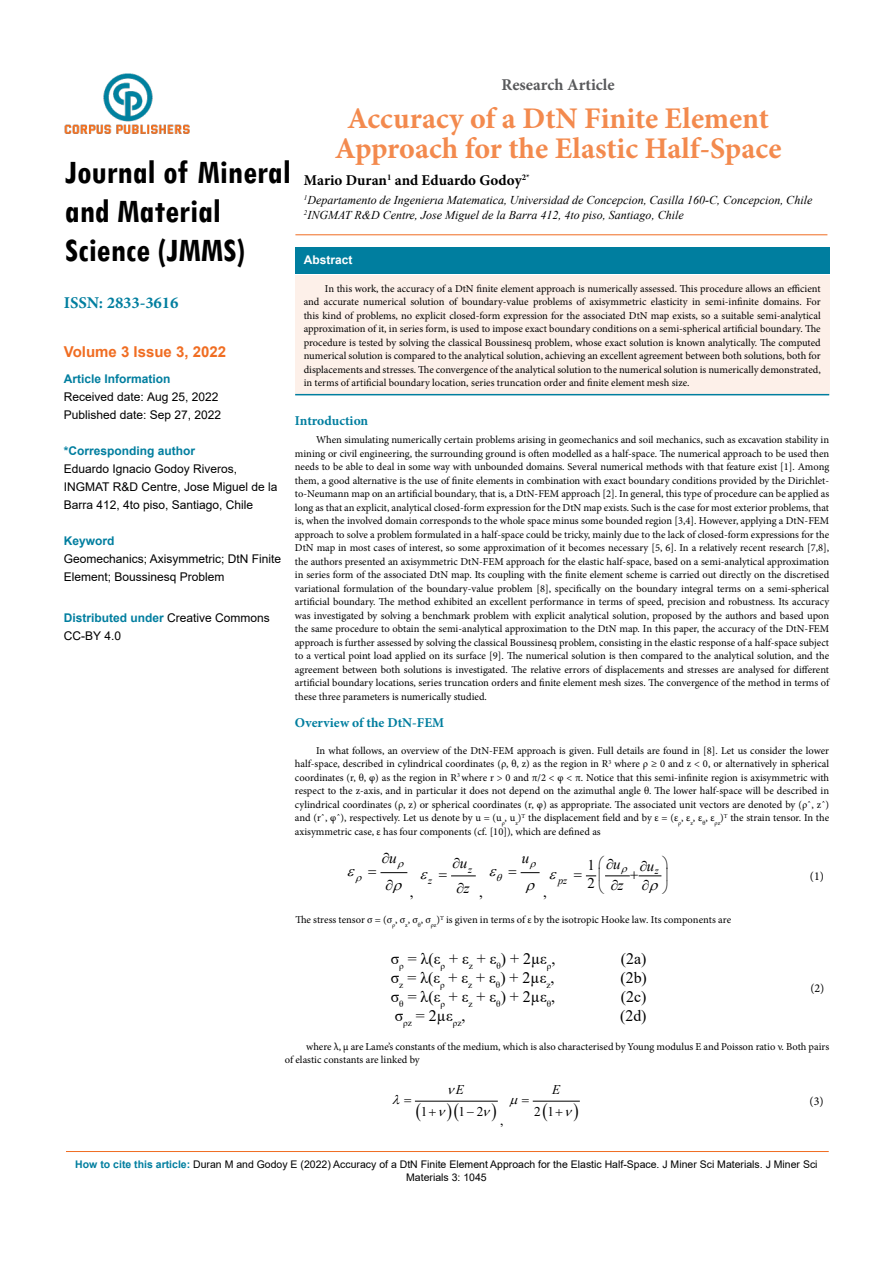
<style>
.page{position:relative;width:893px;height:1263px;background:#fff}
.page>*{position:absolute;margin:0;border:0;box-sizing:border-box;transform-origin:0 0}
.t1{font:700 condensed 34.65px/39.2px "Tw Cen";color:#000}
.t2{font:700 30px/30px "Minion Pro";color:#f38a4e;text-align:center}
.t3{font:700 16.5px "Minion Pro";color:#58595b}
.t4{font:700 16.5px "Minion Pro";color:#007e9f}
.t5{font:15.9px "Times New Roman";color:#000}
.t6{font:700 15px "Minion Pro";color:#000}
.t7{font:700 15px "Arial";color:#f06d22}
.t8{font:15px "Times New Roman";color:#000}
.t9{font:italic 15px "Times New Roman";color:#000}
.t10{font:italic 14.85px/24.6px "Times New Roman";color:#000;text-align:right}
.t11{font:14.85px/18.6px "Times New Roman";color:#000}
.t12{font:700 13.5px "Minion Pro";color:#007e9f}
.t13{font:13.35px "Times New Roman";color:#000}
.t14{font:italic 13.35px "Times New Roman";color:#000}
.t15{font:12px/18px "Arial";color:#000}
.t16{font:italic 12px/15px "Times New Roman";color:#000}
.t17{font:700 12px "Arial";color:#007e9f}
.t18{font:12px "Minion Pro";color:#000}
.t19{font:700 12px "Arial";color:#fff}
.t20{font:10.5px/13.5px "Minion Pro";color:#000;text-align:justify}
.t21{font:10.5px/12.6px "Arial";color:#000;text-align:center}
.t22{font:italic 10.35px "Times New Roman";color:#000}
.s1{font-weight:700;color:#007e9f}
</style>
<div class="page">
<hr style="left:66px;top:1151px;width:763px;height:1px;background:#f06d22">
<img style="left:65px;top:73px;width:125px;height:61px">
<hr style="left:295px;top:234px;width:532px;height:1px;background:#f06d22">
<div style="left:295px;top:247px;width:534px;height:26px;background:#007e9f"></div>
<div style="left:295px;top:275px;width:534px;height:120px;background:#fdf0e9"></div>
<hr style="left:295px;top:394px;width:534px;height:1px;background:#007e9f">
<hr style="left:415px;top:1101px;width:82px;height:1px;background:#000">
<hr style="left:533px;top:1101px;width:46px;height:1px;background:#000">
<svg style="left:451px;top:875px;width:24px;height:2px"></svg>
<svg style="left:520px;top:872px;width:19px;height:2px"></svg>
<svg style="left:380px;top:872px;width:27px;height:2px"></svg>
<svg style="left:585px;top:875px;width:77px;height:2px"></svg>
<h3 class="t3" style="left:502px;top:73px;width:115px">Research Article</h3>
<h2 class="t2" style="left:335px;top:103px;width:448px">Accuracy of a DtN Finite Element<br>Approach for the Elastic Half-Space</h2>
<h3 class="t6" style="left:304px;top:169px;width:227px">Mario Duran<sup>1</sup> and Eduardo Godoy<sup>2*</sup></h3>
<p class="t16" style="left:304px;top:192px;width:510px"><sup>1</sup>Departamento de Ingenierıa Matematica, Universidad de Concepcion, Casilla 160-C, Concepcion, Chile<br><sup>2</sup>INGMAT R&amp;D Centre, Jose Miguel de la Barra 412, 4to piso, Santiago, Chile</p>
<p class="t19" style="left:304px;top:251px;width:50px">Abstract</p>
<p class="t20" style="left:304px;top:282px;width:519px;text-indent:21px">In this work, the accuracy of a DtN finite element approach is numerically assessed. This procedure allows an efficient and accurate numerical solution of boundary-value problems of axisymmetric elasticity in semi-infinite domains. For this kind of problems, no explicit closed-form expression for the associated DtN map exists, so a suitable semi-analytical approximation of it, in series form, is used to impose exact boundary conditions on a semi-spherical artificial boundary. The procedure is tested by solving the classical Boussinesq problem, whose exact solution is known analytically. The computed numerical solution is compared to the analytical solution, achieving an excellent agreement between both solutions, both for displacements and stresses. The convergence of the analytical solution to the numerical solution is numerically demonstrated, in terms of artificial boundary location, series truncation order and finite element mesh size.</p>
<h1 class="t1" style="left:65px;top:152px;width:227px">Journal of Mineral and Material<br>Science (JMMS)</h1>
<h3 class="t4" style="left:64px;top:291px;width:116px">ISSN: 2833-3616</h3>
<h3 class="t7" style="left:64px;top:341px;width:164px">Volume 3 Issue 3, 2022</h3>
<p class="t17" style="left:64px;top:371px;width:108px">Article Information</p>
<p class="t15" style="left:64px;top:388px;width:159px">Received date: Aug 25, 2022<br>Published date: Sep 27, 2022</p>
<p class="t17" style="left:64px;top:443px;width:133px">*Corresponding author</p>
<p class="t15" style="left:64px;top:460px;width:215px">Eduardo Ignacio Godoy Riveros,<br>INGMAT R&amp;D Centre, Jose Miguel de la<br>Barra 412, 4to piso, Santiago, Chile</p>
<p class="t17" style="left:64px;top:533px;width:52px">Keyword</p>
<p class="t15" style="left:64px;top:550px;width:219px">Geomechanics; Axisymmetric; DtN Finite<br>Element; Boussinesq Problem</p>
<p class="t15" style="left:64px;top:608px;width:208px"><span class="s1">Distributed under</span> Creative Commons<br>CC-BY 4.0</p>
<p class="t12" style="left:295px;top:411px;width:75px">Introduction</p>
<p class="t20" style="left:295px;top:433px;width:536px;text-indent:21px">When simulating numerically certain problems arising in geomechanics and soil mechanics, such as excavation stability in mining or civil engineering, the surrounding ground is often modelled as a half-space. The numerical approach to be used then needs to be able to deal in some way with unbounded domains. Several numerical methods with that feature exist [1]. Among them, a good alternative is the use of finite elements in combination with exact boundary conditions provided by the Dirichlet&shy;to-Neumann map on an artificial boundary, that is, a DtN-FEM approach [2]. In general, this type of procedure can be applied as long as that an explicit, analytical closed-form expression for the DtN map exists. Such is the case for most exterior problems, that is, when the involved domain corresponds to the whole space minus some bounded region [3,4]. However, applying a DtN-FEM approach to solve a problem formulated in a half-space could be tricky, mainly due to the lack of closed-form expressions for the DtN map in most cases of interest, so some approximation of it becomes necessary [5, 6]. In a relatively recent research [7,8], the authors presented an axisymmetric DtN-FEM approach for the elastic half-space, based on a semi-analytical approximation in series form of the associated DtN map. Its coupling with the finite element scheme is carried out directly on the discretised variational formulation of the boundary-value problem [8], specifically on the boundary integral terms on a semi-spherical artificial boundary. The method exhibited an excellent performance in terms of speed, precision and robustness. Its accuracy was investigated by solving a benchmark problem with explicit analytical solution, proposed by the authors and based upon the same procedure to obtain the semi-analytical approximation to the DtN map. In this paper, the accuracy of the DtN-FEM approach is further assessed by solving the classical Boussinesq problem, consisting in the elastic response of a half-space subject to a vertical point load applied on its surface [9]. The numerical solution is then compared to the analytical solution, and the agreement between both solutions is investigated. The relative errors of displacements and stresses are analysed for different artificial boundary locations, series truncation orders and finite element mesh sizes. The convergence of the method in terms of these three parameters is numerically studied.</p>
<p class="t12" style="left:295px;top:713px;width:151px">Overview of the DtN-FEM</p>
<p class="t20" style="left:295px;top:743px;width:536px;text-indent:21px">In what follows, an overview of the DtN-FEM approach is given. Full details are found in [8]. Let us consider the lower half-space, described in cylindrical coordinates (ρ, θ, z) as the region in R<sup>3</sup> where ρ ≥ 0 and z &lt; 0, or alternatively in spherical coordinates (r, θ, φ) as the region in R<sup>3</sup> where r &gt; 0 and π/2 &lt; φ &lt; π. Notice that this semi-infinite region is axisymmetric with respect to the z-axis, and in particular it does not depend on the azimuthal angle θ. The lower half-space will be described in cylindrical coordinates (ρ, z) or spherical coordinates (r, φ) as appropriate. The associated unit vectors are denoted by (ρˆ, zˆ) and (rˆ, φˆ), respectively. Let us denote by u = (u<sub>ρ</sub>, u<sub>z</sub>)<sup>T</sup> the displacement field and by ε = (ε<sub>ρ</sub>, ε<sub>z</sub>, ε<sub>θ</sub>, ε<sub>ρz</sub>)<sup>T</sup> the strain tensor. In the axisymmetric case, ε has four components (cf. [10]), which are defined as</p>
<h3 class="t9" style="left:382px;top:847px;width:16px">u∂</h3>
<h3 class="t8" style="left:410px;top:881px;width:5px">,</h3>
<p class="t22" style="left:428px;top:873px;width:6px">z</p>
<h3 class="t10" style="left:453px;top:851px;width:19px">∂u z</h3>
<p class="t22" style="left:468px;top:862px;width:6px">z</p>
<h3 class="t8" style="left:457px;top:881px;width:28px">∂ ,</h3>
<h3 class="t9" style="left:522px;top:847px;width:9px">u</h3>
<h3 class="t8" style="left:543px;top:881px;width:5px">,</h3>
<p class="t22" style="left:558px;top:873px;width:11px">pz</p>
<h3 class="t10" style="left:606px;top:851px;width:16px">∂u</h3>
<h3 class="t10" style="left:640px;top:853px;width:16px">∂u</h3>
<h3 class="t10" style="left:611px;top:872px;width:14px">∂z</h3>
<h3 class="t11" style="left:587px;top:855px;width:9px">1<br>2</h3>
<p class="t22" style="left:655px;top:864px;width:6px">z</p>
<p class="t20" style="left:295px;top:913px;width:437px">The stress tensor σ = (σ<sub>ρ</sub>, σ<sub>z</sub>, σ<sub>θ</sub>, σ<sub>ρz</sub>)<sup>T</sup> is given in terms of ε by the isotropic Hooke law. Its components are</p>
<h3 class="t5" style="left:391px;top:947px;width:166px">σ<sub>ρ</sub> = λ(ε<sub>ρ</sub> + ε<sub>z</sub> + ε<sub>θ</sub>) + 2µε<sub>ρ</sub>,</h3>
<h3 class="t5" style="left:621px;top:947px;width:27px">(2a)</h3>
<h3 class="t5" style="left:391px;top:966px;width:165px">σ<sub>z</sub> = λ(ε<sub>ρ</sub> + ε<sub>z</sub> + ε<sub>θ</sub>) + 2µε<sub>z</sub>,</h3>
<h3 class="t5" style="left:620px;top:966px;width:28px">(2b)</h3>
<h3 class="t5" style="left:391px;top:985px;width:166px">σ<sub>θ</sub> = λ(ε<sub>ρ</sub> + ε<sub>z</sub> + ε<sub>θ</sub>) + 2µε<sub>θ</sub>,</h3>
<h3 class="t5" style="left:621px;top:985px;width:27px">(2c)</h3>
<h3 class="t5" style="left:395px;top:1004px;width:72px">σ<sub>ρz</sub> = 2µε<sub>ρz</sub>,</h3>
<h3 class="t5" style="left:620px;top:1004px;width:28px">(2d)</h3>
<p class="t18" style="left:810px;top:868px;width:16px">(1)</p>
<p class="t18" style="left:810px;top:980px;width:16px">(2)</p>
<p class="t20" style="left:285px;top:1040px;width:546px;text-indent:21px">where λ, µ are Lame’s constants of the medium, which is also characterised by Young modulus E and Poisson ratio ν. Both pairs of elastic constants are linked by</p>
<p class="t14" style="left:456px;top:1081px;width:10px">E</p>
<p class="t13" style="left:421px;top:1102px;width:8px">1</p>
<p class="t13" style="left:458px;top:1102px;width:27px">1 2</p>
<p class="t13" style="left:500px;top:1111px;width:5px">,</p>
<p class="t14" style="left:552px;top:1081px;width:10px">E</p>
<p class="t13" style="left:534px;top:1102px;width:21px">2 1</p>
<p class="t18" style="left:810px;top:1093px;width:16px">(3)</p>
<p class="t21" style="left:75px;top:1158px;width:744px"><span class="s1">How to cite this article:</span> Duran M and Godoy E (2022) Accuracy of a DtN Finite Element Approach for the Elastic Half-Space. J Miner Sci Materials. J Miner Sci<br>Materials 3: 1045</p>
</div>
